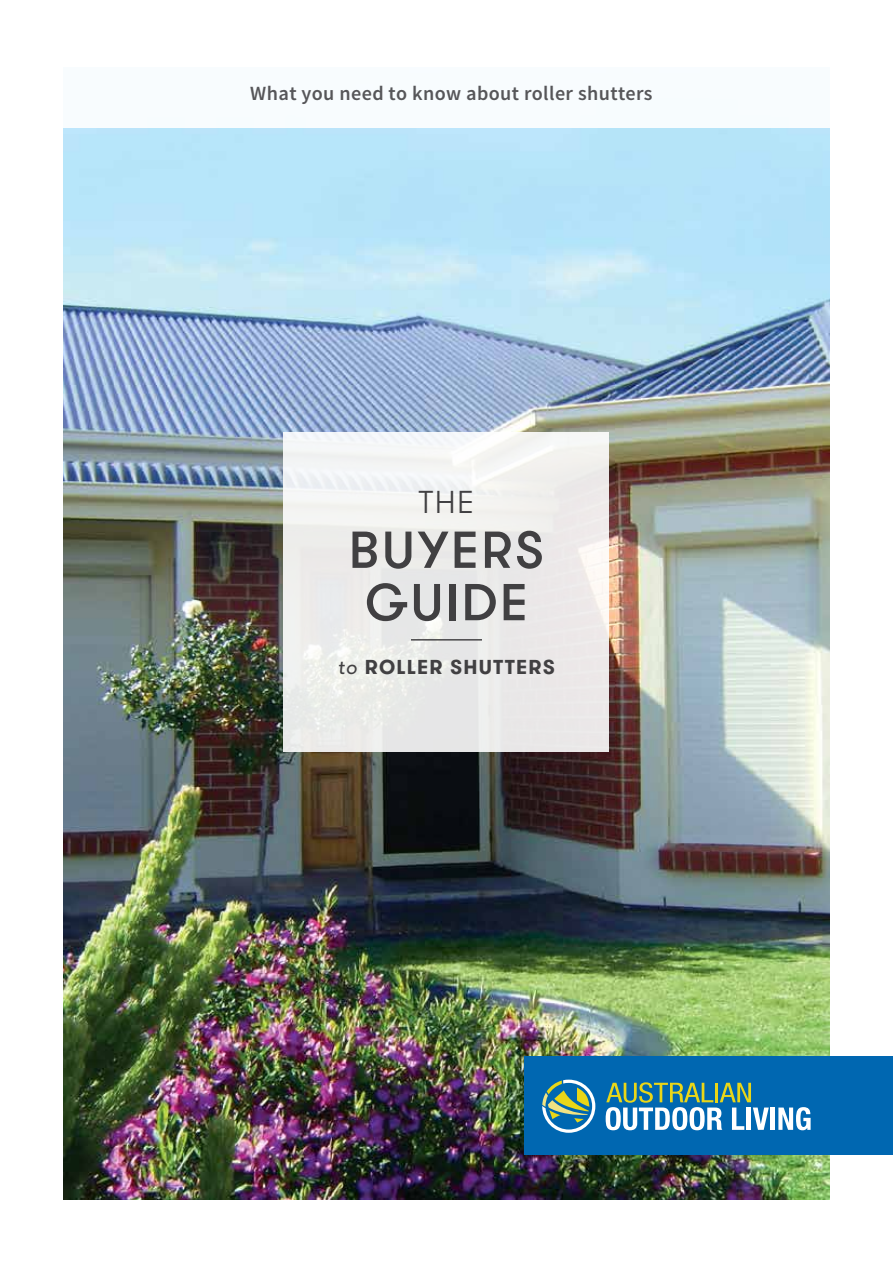
<style>
.page{position:relative;width:893px;height:1263px;background:#fff}
.page>*{position:absolute;margin:0;border:0;box-sizing:border-box;transform-origin:0 0}
.t1{font:500 51.75px/52.3px "GT Walsheim Pro Trial";letter-spacing:.04em;color:#414042;text-align:center}
.t2{font:300 31.65px "GT Walsheim Pro Trial";color:#414042}
.t3{font:600 20.1px "Source Sans Pro";letter-spacing:.02em;color:#565659}
.t4{font:700 20.1px "GT Walsheim Pro Trial";letter-spacing:.06em;color:#414042}
.s1{font-weight:400;font-style:italic}
</style>
<div class="page">
<img style="left:64px;top:128px;width:765px;height:1071px">
<div style="left:524px;top:1056px;width:369px;height:99px;background:#0067b1"></div>
<hr style="left:771px;top:1107px;width:4px;height:23px;background:#fff">
<svg style="left:778px;top:1107px;width:33px;height:23px"></svg>
<svg style="left:606px;top:1082px;width:163px;height:48px"></svg>
<svg style="left:542px;top:1080px;width:53px;height:53px"></svg>
<div style="left:59px;top:57px;width:778px;height:71px;background:#f8fcfe"></div>
<div style="left:284px;top:432px;width:325px;height:319px;background:linear-gradient(to bottom,#f3f3f3,#e7e7e6)"></div>
<hr style="left:411px;top:639px;width:71px;height:1px;background:#414042">
<p class="t3" style="left:250px;top:86px;width:404px">What you need to know about roller shutters</p>
<h2 class="t2" style="left:419px;top:483px;width:57px">THE</h2>
<h1 class="t1" style="left:349px;top:524px;width:197px">BUYERS<br>GUIDE</h1>
<p class="t4" style="left:338px;top:656px;width:219px"><span class="s1">to</span> ROLLER SHUTTERS</p>
</div>
